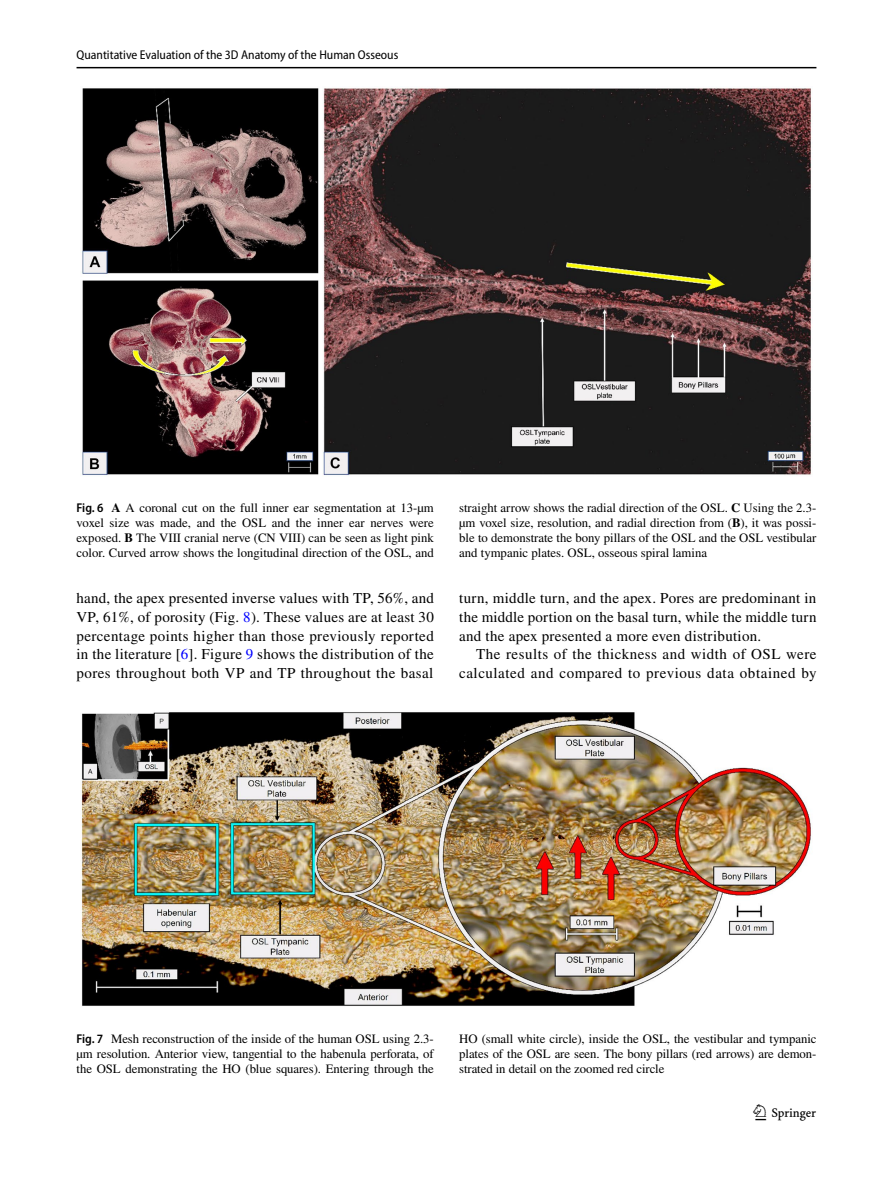
<style>
.page{position:relative;width:893px;height:1187px;background:#fff}
.page>*{position:absolute;margin:0;border:0;box-sizing:border-box;transform-origin:0 0}
.t1{font:22.5px "Springnew Regular 3";color:#000}
.t2{font:15px/18.8px "STIX";letter-spacing:.03em;color:#000;text-align:justify}
.t3{font:12.75px/15px "STIX";letter-spacing:-.005em;color:#000;text-align:justify}
.t4{font:12.75px "Myriad Pro Semi Cn 3";color:#000}
.s1{font-family:"Myriad Pro";font-weight:600;font-stretch:semi-condensed}
.s2{font-weight:700}
.s3{color:#00f}
</style>
<div class="page">
<hr style="left:77px;top:67px;width:739px;height:1px;background:#000">
<img style="left:81px;top:88px;width:730px;height:388px">
<img style="left:81px;top:712px;width:730px;height:294px">
<p class="t4" style="left:77px;top:48px;width:323px">Quantitative Evaluation of the 3D Anatomy of the Human Osseous</p>
<p class="t3" style="left:77px;top:500px;width:359px"><span class="s1">Fig. 6</span> <span class="s2">A</span> A coronal cut on the full inner ear segmentation at 13-µm voxel size was made, and the OSL and the inner ear nerves were exposed. <span class="s2">B</span> The VIII cranial nerve (CN VIII) can be seen as light pink color. Curved arrow shows the longitudinal direction of the OSL, and</p>
<p class="t3" style="left:459px;top:500px;width:359px">straight arrow shows the radial direction of the OSL. <span class="s2">C</span> Using the 2.3- µm voxel size, resolution, and radial direction from (<span class="s2">B</span>), it was possi&shy;ble to demonstrate the bony pillars of the OSL and the OSL vestibular and tympanic plates. OSL, osseous spiral lamina</p>
<p class="t2" style="left:77px;top:589px;width:359px">hand, the apex presented inverse values with TP, 56%, and VP, 61%, of porosity (Fig. <span class="s3">8</span>). These values are at least 30 percentage points higher than those previously reported in the literature [<span class="s3">6</span>]. Figure <span class="s3">9</span> shows the distribution of the pores throughout both VP and TP throughout the basal</p>
<p class="t2" style="left:459px;top:589px;width:359px">turn, middle turn, and the apex. Pores are predominant in the middle portion on the basal turn, while the middle turn and the apex presented a more even distribution.</p>
<p class="t2" style="left:459px;top:646px;width:359px;text-align:right">The results of the thickness and width of OSL were calculated and compared to previous data obtained by</p>
<p class="t3" style="left:77px;top:1031px;width:359px"><span class="s1">Fig. 7</span> Mesh reconstruction of the inside of the human OSL using 2.3- µm resolution. Anterior view, tangential to the habenula perforata, of the OSL demonstrating the HO (blue squares). Entering through the</p>
<p class="t3" style="left:459px;top:1031px;width:359px">HO (small white circle), inside the OSL, the vestibular and tympanic plates of the OSL are seen. The bony pillars (red arrows) are demon&shy;strated in detail on the zoomed red circle</p>
<h1 class="t1" style="left:755px;top:1104px;width:62px">1 3</h1>
</div>
